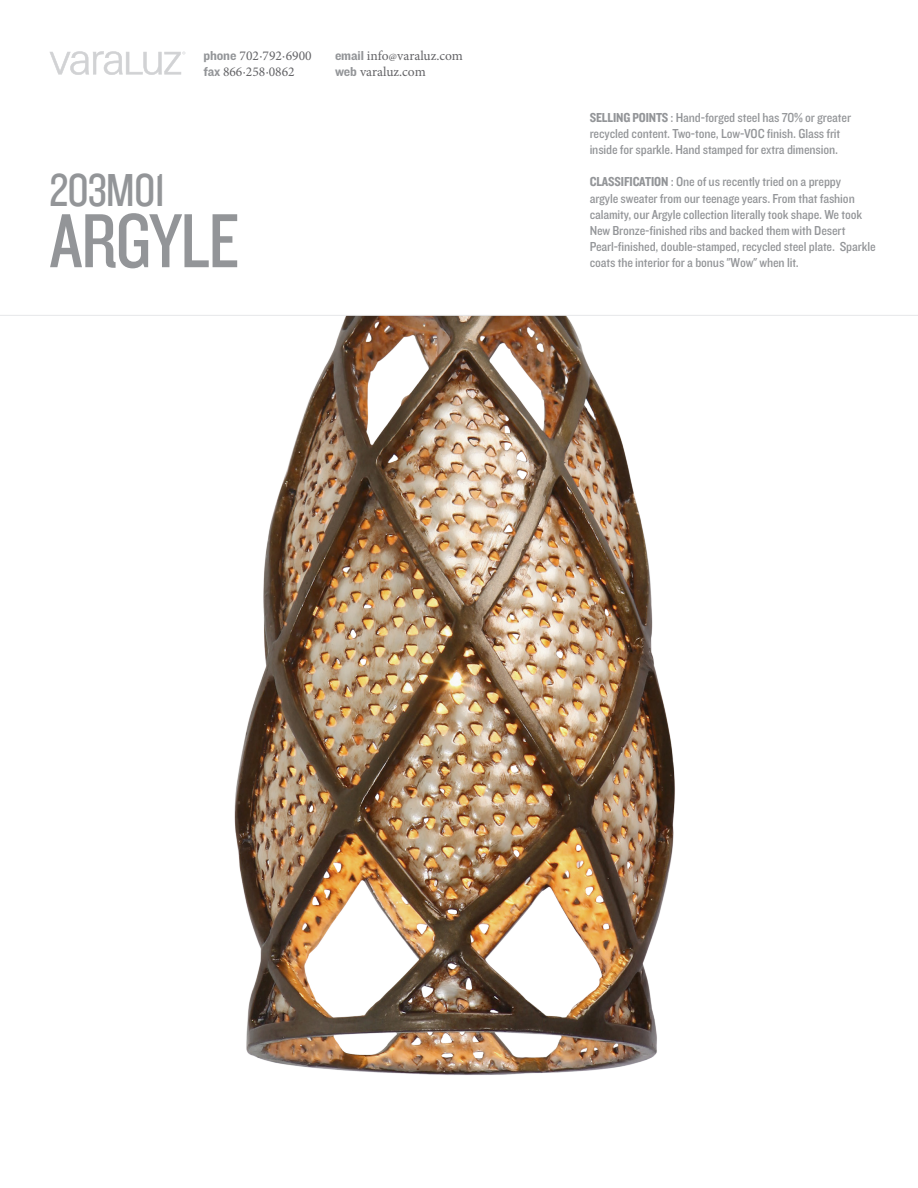
<style>
.page{position:relative;width:918px;height:1188px;background:#fff}
.page>*{position:absolute;margin:0;border:0;box-sizing:border-box;transform-origin:0 0}
._1b-Collection_name{font:79.5px "Knockout HTF29 Junior Liteweight";letter-spacing:-.02em;color:#939598}
._1a-Model_Number{font:48px "Knockout HTF29 Junior Liteweight";letter-spacing:-.02em;color:#939598}
._1c-Collection_Descr{font:13.5px/16.2px "Knockout HTF30 Junior Welterwt";letter-spacing:-.01em;color:#939598}
.t1{font:13.5px/16.2px "Minion Pro";color:#636366}
.s1{font-family:"Knockout HTF51 Middleweight";color:#939598}
.s2{font-size:10.8px}
.s3{font-family:"Knockout HTF50 Welterweight"}
</style>
<div class="page">
<svg style="left:49px;top:51px;width:136px;height:24px"></svg>
<img style="left:0;top:315px;width:918px;height:760px">
<p class="t1" style="left:203px;top:47px;width:110px"><span class="s1">phone</span> 702·792·6900 <span class="s1">fax</span> 866·258·0862</p>
<p class="t1" style="left:335px;top:47px;width:129px"><span class="s1">email</span> info<span class="s2">@</span>varaluz.com <span class="s1">web</span> varaluz.com</p>
<p class="_1a-Model_Number" style="left:50px;top:165px;width:117px">203M01</p>
<p class="_1b-Collection_name" style="left:50px;top:200px;width:192px">ARGYLE</p>
<p class="_1c-Collection_Descr" style="left:590px;top:110px;width:263px"><span class="s3">SELLING POINTS</span> : Hand-forged steel has 70% or greater recycled content. Two-tone, Low-VOC finish. Glass frit inside for sparkle. Hand stamped for extra dimension.</p>
<p class="_1c-Collection_Descr" style="left:590px;top:174px;width:288px"><span class="s3">CLASSIFICATION</span> : One of us recently tried on a preppy<br>argyle sweater from our teenage years. From that fashion calamity, our Argyle collection literally took shape. We took New Bronze-finished ribs and backed them with Desert Pearl-finished, double-stamped, recycled steel plate. Sparkle coats the interior for a bonus "Wow" when lit.</p>
</div>
